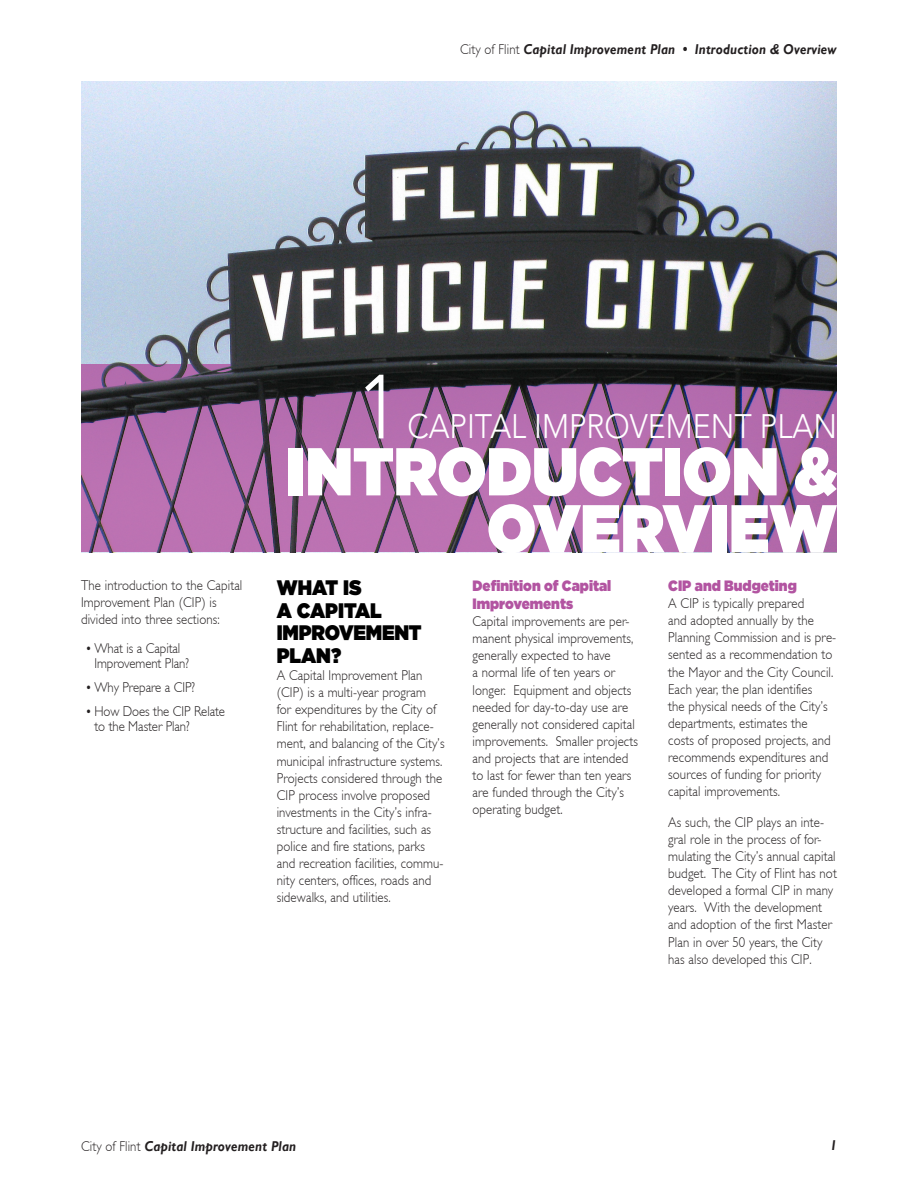
<style>
.page{position:relative;width:918px;height:1188px;background:#fff}
.page>*{position:absolute;margin:0;border:0;box-sizing:border-box;transform-origin:0 0}
.Title_1{font:300 90px "Avenir LT Std";color:#fff;scale:.9 1}
.Title_1-2{font:900 67.5px/57px "Gotham";color:#fff;text-align:right;scale:.9 1}
.Title_1-3{font:300 33.75px "Avenir LT Std";color:#fff;scale:.9 1}
.heading_1{font:900 21px/22.5px "Gotham";letter-spacing:-.01em;color:#000;scale:.9 1}
.heading_3{font:900 15px/18px "Gotham";color:#b254a1;scale:.9 1}
.t1{font:300 14.25px/17.1px "Gill Light S Si";letter-spacing:.01em;color:#231f20;scale:.9 1}
.t2{font:italic 700 14.25px "Gill Sans";letter-spacing:.01em;color:#231f20;scale:.9 1}
.s1{font-family:"Gill Light S Si";font-weight:300;font-style:normal}
</style>
<div class="page">
<img style="left:81px;top:81px;width:756px;height:283px">
<svg style="left:81px;top:364px;width:756px;height:188px;background:#915d8f"></svg>
<p class="t2" style="left:460px;top:41px;width:420px"><span class="s1">City of Flint</span> Capital Improvement Plan • Introduction &amp; Overview</p>
<p class="t1" style="left:81px;top:577px;width:181px">The introduction to the Capital<br>Improvement Plan (CIP) is divided into three sections:</p>
<p class="t1" style="left:94px;top:640px;width:107px;line-height:15px;text-indent:-9px">• What is a Capital<br>Improvement Plan?</p>
<p class="t1" style="left:86px;top:678px;width:123px">• Why Prepare a CIP?</p>
<p class="t1" style="left:94px;top:703px;width:147px;line-height:15px;text-indent:-9px">• How Does the CIP Relate to the Master Plan?</p>
<p class="Title_1" style="left:357px;top:355px;width:48px">1</p>
<p class="Title_1-3" style="left:407px;top:407px;width:479px">CAPITAL IMPROVEMENT PLAN</p>
<p class="Title_1-2" style="left:286px;top:441px;width:613px">INTRODUCTION &amp;<br>OVERVIEW</p>
<p class="heading_1" style="left:277px;top:576px;width:162px">WHAT IS<br>A CAPITAL<br>IMPROVEMENT<br>PLAN?</p>
<p class="t1" style="left:277px;top:667px;width:188px">A Capital Improvement Plan (CIP) is a multi-year program<br>for expenditures by the City of<br>Flint for rehabilitation, replace&shy;ment, and balancing of the City’s municipal infrastructure systems.<br>Projects considered through the<br>CIP process involve proposed investments in the City’s infra&shy;structure and facilities, such as police and fire stations, parks and recreation facilities, commu&shy;nity centers, offices, roads and sidewalks, and utilities.</p>
<p class="heading_3" style="left:472px;top:576px;width:156px">Definition of Capital<br>Improvements</p>
<p class="t1" style="left:472px;top:613px;width:185px">Capital improvements are per&shy;manent physical improvements, generally expected to have<br>a normal life of ten years or longer. Equipment and objects needed for day-to-day use are generally not considered capital improvements. Smaller projects and projects that are intended to last for fewer than ten years are funded through the City’s operating budget.</p>
<p class="heading_3" style="left:668px;top:576px;width:144px">CIP and Budgeting</p>
<p class="t1" style="left:668px;top:595px;width:188px">A CIP is typically prepared<br>and adopted annually by the<br>Planning Commission and is pre&shy;sented as a recommendation to the Mayor and the City Council.<br>Each year, the plan identifies<br>the physical needs of the City’s departments, estimates the costs of proposed projects, and recommends expenditures and sources of funding for priority capital improvements.</p>
<p class="t1" style="left:668px;top:814px;width:189px">As such, the CIP plays an inte&shy;gral role in the process of for&shy;mulating the City’s annual capital budget. The City of Flint has not developed a formal CIP in many years. With the development and adoption of the first Master<br>Plan in over 50 years, the City has also developed this CIP.</p>
<p class="t2" style="left:81px;top:1138px;width:241px"><span class="s1">City of Flint</span> Capital Improvement Plan</p>
<p class="t2" style="left:830px;top:1137px;width:9px">1</p>
</div>
